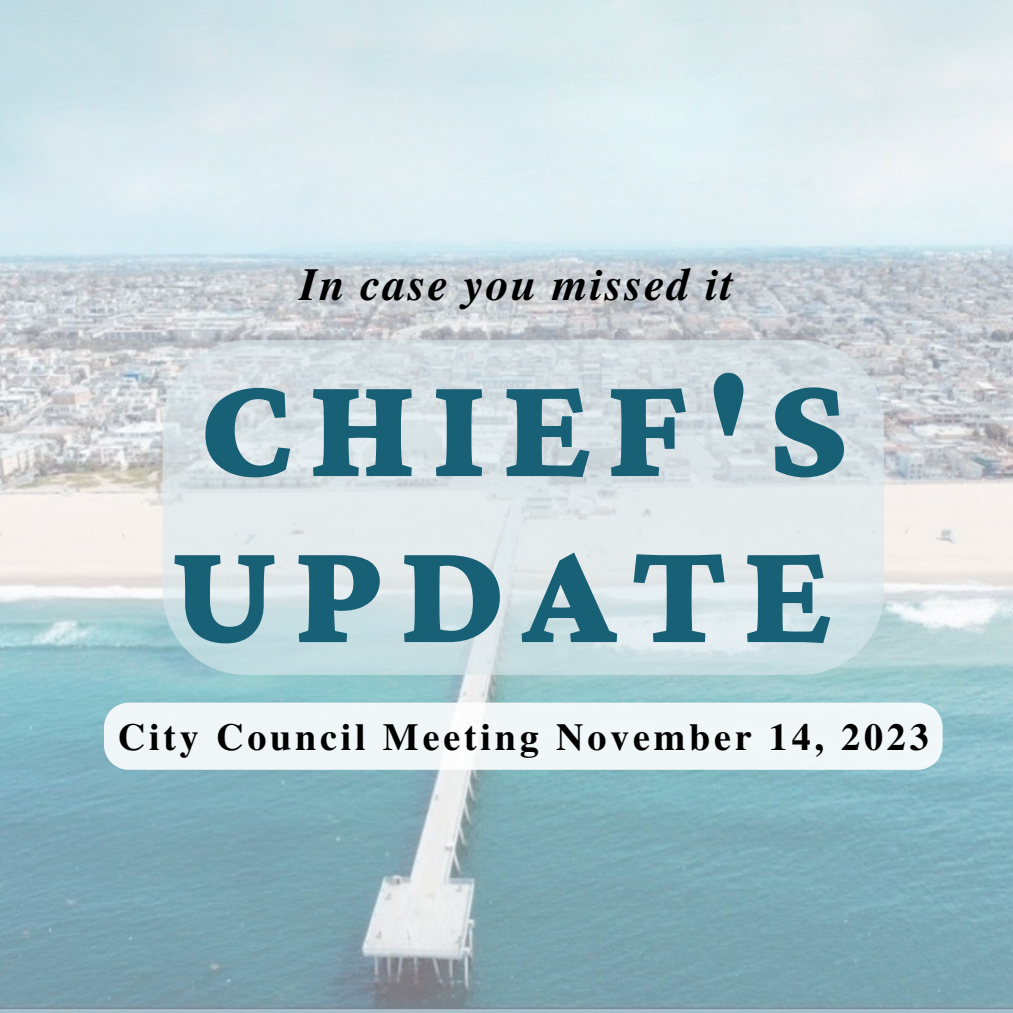
<style>
.page{position:relative;width:1013px;height:1013px;background:#fff}
.page>*{position:absolute;margin:0;border:0;box-sizing:border-box;transform-origin:0 0}
.t1{font:900 151.5px/166px "Crimson Pro";letter-spacing:.1em;color:#186075}
.t2{font:italic 700 45.88px "Te X Gyre Termes";letter-spacing:.045em;color:#000}
.t3{font:700 38px "Te X Gyre Termes";letter-spacing:.1em;color:#000}
</style>
<div class="page">
<img style="left:0;top:0;width:1012px;height:1012px">
<div style="left:163px;top:340px;width:721px;height:335px;background:#dbe9ee;border-radius:84px;opacity:.61"></div>
<div style="left:104px;top:702px;width:838px;height:67px;background:#f1f7f8"></div>
<p class="t2" style="left:300px;top:250px;width:435px">In case you missed it</p>
<p class="t1" style="left:170px;top:341px;width:678px">CHIEF'S<br>UPDATE</p>
<p class="t3" style="left:118px;top:707px;width:812px">City Council Meeting November 14, 2023</p>
</div>
